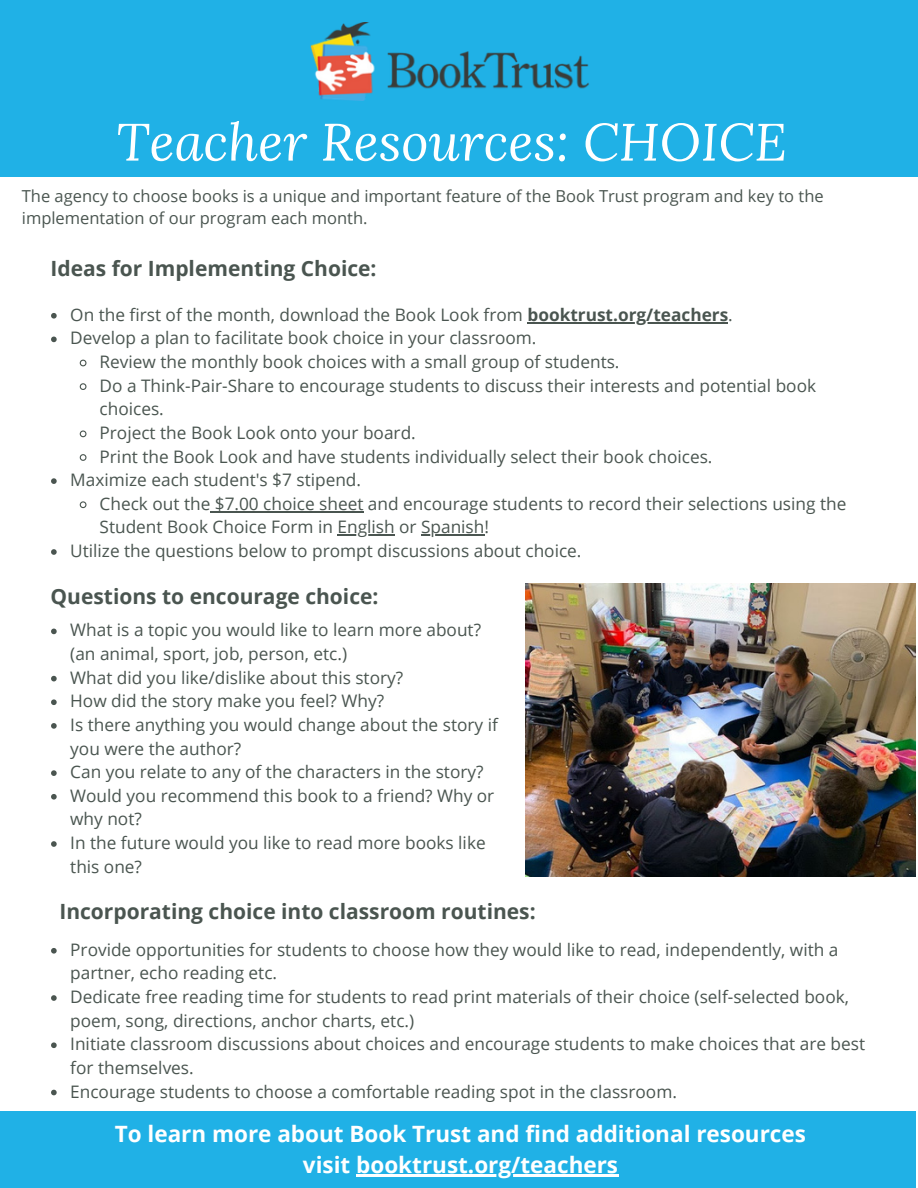
<style>
.page{position:relative;width:918px;height:1188px;background:#fff}
.page>*{position:absolute;margin:0;border:0;box-sizing:border-box;transform-origin:0 0}
.t1{font:italic 52.5px "Lora";color:#fff}
.t2{font:700 22.5px/31.5px "Open Sans";color:#fff;text-align:center}
.t3{font:700 21px "Open Sans";color:#4a5550}
.t4{font:17.25px/23.7px "Open Sans";color:#4a5550}
.t5{font:16.5px/22.5px "Open Sans";color:#4a5550}
.s1{font-weight:700}
</style>
<div class="page">
<div style="left:0;top:0;width:918px;height:176px;background:#20b1e6"></div>
<img style="left:310px;top:23px;width:279px;height:77px">
<div style="left:0;top:1112px;width:916px;height:76px;background:#20b1e6"></div>
<img style="left:525px;top:583px;width:391px;height:294px">
<svg style="left:51px;top:313px;width:6px;height:6px"></svg>
<hr style="left:527px;top:322px;width:201px;height:1px;background:#4a5550">
<svg style="left:51px;top:337px;width:6px;height:5px"></svg>
<svg style="left:79px;top:359px;width:8px;height:8px"></svg>
<svg style="left:79px;top:383px;width:8px;height:7px"></svg>
<svg style="left:79px;top:430px;width:8px;height:8px"></svg>
<svg style="left:79px;top:454px;width:8px;height:7px"></svg>
<svg style="left:51px;top:478px;width:6px;height:6px"></svg>
<svg style="left:79px;top:501px;width:8px;height:8px"></svg>
<hr style="left:210px;top:511px;width:154px;height:1px;background:#4a5550">
<hr style="left:338px;top:535px;width:57px;height:1px;background:#4a5550">
<hr style="left:421px;top:535px;width:63px;height:1px;background:#4a5550">
<svg style="left:51px;top:549px;width:6px;height:6px"></svg>
<svg style="left:51px;top:629px;width:6px;height:5px"></svg>
<svg style="left:51px;top:676px;width:6px;height:5px"></svg>
<svg style="left:51px;top:699px;width:6px;height:6px"></svg>
<svg style="left:51px;top:723px;width:6px;height:6px"></svg>
<svg style="left:51px;top:770px;width:6px;height:6px"></svg>
<svg style="left:51px;top:794px;width:6px;height:6px"></svg>
<svg style="left:51px;top:841px;width:6px;height:6px"></svg>
<hr style="left:356px;top:1175px;width:262px;height:2px;background:#fff">
<svg style="left:51px;top:948px;width:6px;height:6px"></svg>
<svg style="left:51px;top:995px;width:6px;height:6px"></svg>
<svg style="left:51px;top:1042px;width:6px;height:6px"></svg>
<svg style="left:51px;top:1090px;width:6px;height:5px"></svg>
<h1 class="t1" style="left:116px;top:106px;width:672px">Teacher Resources: CHOICE</h1>
<p class="t5" style="left:22px;top:184px;width:803px">The agency to choose books is a unique and important feature of the Book Trust program and key to the implementation of our program each month.</p>
<p class="t3" style="left:51px;top:254px;width:328px">Ideas for Implementing Choice:</p>
<p class="t4" style="left:70px;top:302px;width:664px">On the first of the month, download the Book Look from <span class="s1">booktrust.org/teachers</span>.</p>
<p class="t4" style="left:70px;top:326px;width:468px">Develop a plan to facilitate book choice in your classroom.</p>
<p class="t4" style="left:100px;top:350px;width:522px">Review the monthly book choices with a small group of students.</p>
<p class="t4" style="left:100px;top:373px;width:718px">Do a Think-Pair-Share to encourage students to discuss their interests and potential book</p>
<p class="t4" style="left:100px;top:397px;width:66px">choices.</p>
<p class="t4" style="left:100px;top:420px;width:318px">Project the Book Look onto your board.</p>
<p class="t4" style="left:100px;top:444px;width:614px">Print the Book Look and have students individually select their book choices.</p>
<p class="t4" style="left:70px;top:468px;width:292px">Maximize each student's $7 stipend.</p>
<p class="t4" style="left:100px;top:491px;width:748px">Check out the $7.00 choice sheet and encourage students to record their selections using the</p>
<p class="t4" style="left:100px;top:515px;width:391px">Student Book Choice Form in English or Spanish!</p>
<p class="t4" style="left:70px;top:539px;width:513px">Utilize the questions below to prompt discussions about choice.</p>
<p class="t3" style="left:51px;top:581px;width:329px">Questions to encourage choice:</p>
<p class="t4" style="left:70px;top:618px;width:429px">What is a topic you would like to learn more about? (an animal, sport, job, person, etc.)<br>What did you like/dislike about this story?<br>How did the story make you feel? Why?<br>Is there anything you would change about the story if you were the author?<br>Can you relate to any of the characters in the story?<br>Would you recommend this book to a friend? Why or why not?<br>In the future would you like to read more books like this one?</p>
<p class="t3" style="left:59px;top:897px;width:478px">Incorporating choice into classroom routines:</p>
<p class="t4" style="left:70px;top:937px;width:796px">Provide opportunities for students to choose how they would like to read, independently, with a partner, echo reading etc.<br>Dedicate free reading time for students to read print materials of their choice (self-selected book, poem, song, directions, anchor charts, etc.)<br>Initiate classroom discussions about choices and encourage students to make choices that are best for themselves.<br>Encourage students to choose a comfortable reading spot in the classroom.</p>
<h2 class="t2" style="left:115px;top:1117px;width:693px">To learn more about Book Trust and find additional resources visit booktrust.org/teachers</h2>
</div>
